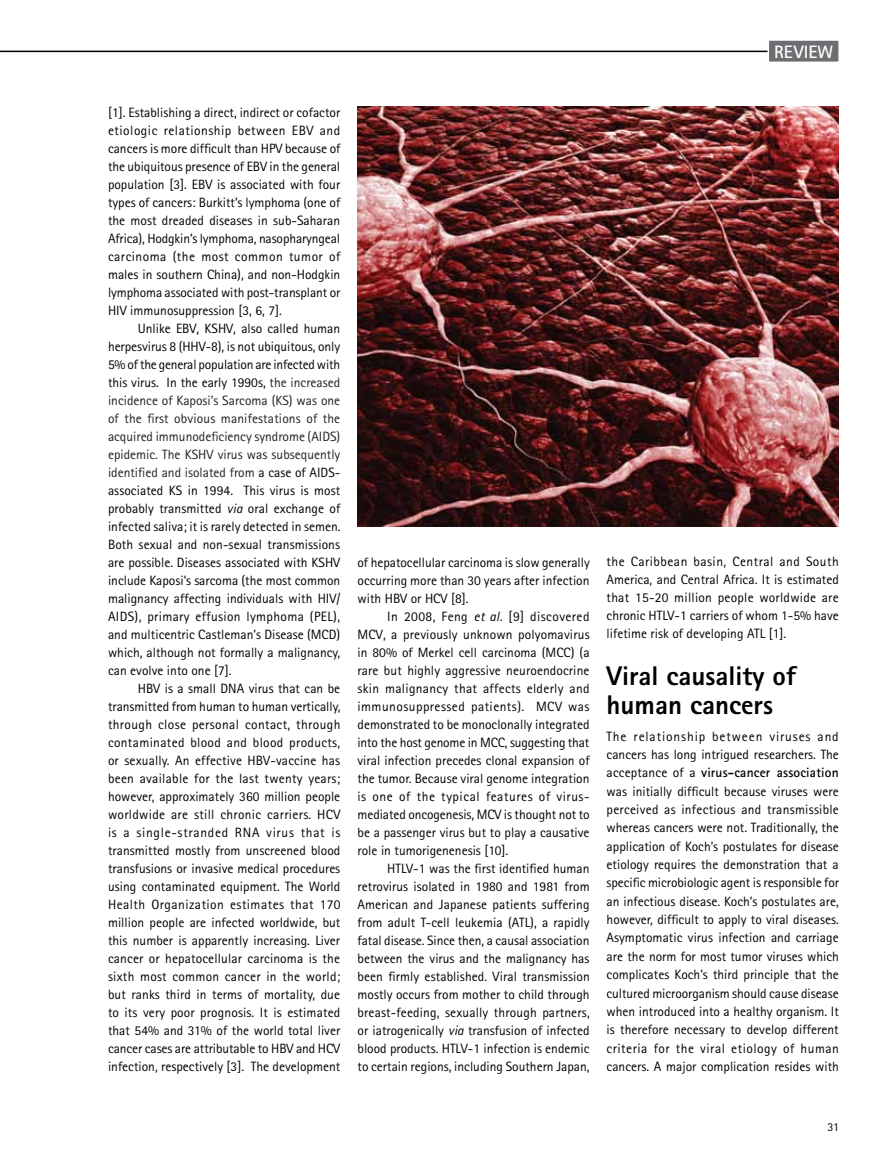
<style>
.page{position:relative;width:893px;height:1170px;background:#fff}
.page>*{position:absolute;margin:0;border:0;box-sizing:border-box;transform-origin:0 0}
.t1{font:800 27px/28.5px "Rotis Sans Serif";color:#000}
.t2{font:700 18px "Rotis Sans Serif";color:#fff}
.t3{font:13.5px/18px "Rotis Sans Serif";color:#000;text-align:justify}
.t4{font:12px "Rotis Sans Serif";color:#000}
.s1{color:#241f20}
.s2{font-style:italic}
.s3{font-weight:700}
</style>
<div class="page">
<hr style="left:0;top:51px;width:772px;height:1px;background:#000">
<div style="left:767px;top:39px;width:73px;height:24px;background:#6d6e71;border:2px solid #fff"></div>
<img style="left:357px;top:106px;width:482px;height:420px">
<h2 class="t2" style="left:774px;top:40px;width:61px">REVIEW</h2>
<p class="t3" style="left:108px;top:103px;width:234px">[1]. Establishing a direct, indirect or cofactor etiologic relationship between EBV and cancers is more difficult than HPV because of the ubiquitous presence of EBV in the general population [3]. EBV is associated with four types of cancers: Burkitt’s lymphoma (one of the most dreaded diseases in sub-Saharan Africa), Hodgkin’s lymphoma, nasopharyngeal carcinoma (the most common tumor of males in southern China), and non-Hodgkin lymphoma associated with post-transplant or HIV immunosuppression [3, 6, 7].</p>
<p class="t3" style="left:108px;top:319px;width:234px;text-indent:30px">Unlike EBV, KSHV, also called human herpesvirus 8 (HHV-8), is not ubiquitous, only 5% of the general population are infected with this virus. In the early 1990s, <span class="s1">the increased incidence of Kaposi’s Sarcoma (KS) was one of the first obvious manifestations of the acquired immunodeficiency syndrome (AIDS) epidemic. The KSHV virus was subsequently identified and isolated from</span> a case of AIDS&shy;associated KS in 1994. This virus is most probably transmitted <span class="s2">via</span> oral exchange of infected saliva; it is rarely detected in semen.<br>Both sexual and non-sexual transmissions are possible. Diseases associated with KSHV include Kaposi’s sarcoma (the most common malignancy affecting individuals with HIV/ AIDS), primary effusion lymphoma (PEL), and multicentric Castleman’s Disease (MCD) which, although not formally a malignancy, can evolve into one [7].</p>
<p class="t3" style="left:108px;top:679px;width:234px;text-indent:30px">HBV is a small DNA virus that can be transmitted from human to human vertically, through close personal contact, through contaminated blood and blood products, or sexually. An effective HBV-vaccine has been available for the last twenty years; however, approximately 360 million people worldwide are still chronic carriers. HCV is a single-stranded RNA virus that is transmitted mostly from unscreened blood transfusions or invasive medical procedures using contaminated equipment. The World Health Organization estimates that 170 million people are infected worldwide, but this number is apparently increasing. Liver cancer or hepatocellular carcinoma is the sixth most common cancer in the world; but ranks third in terms of mortality, due to its very poor prognosis. It is estimated that 54% and 31% of the world total liver cancer cases are attributable to HBV and HCV infection, respectively [3]. The development</p>
<p class="t3" style="left:357px;top:553px;width:234px">of hepatocellular carcinoma is slow generally occurring more than 30 years after infection with HBV or HCV [8].</p>
<p class="t3" style="left:357px;top:607px;width:234px;text-indent:30px">In 2008, Feng <span class="s2">et al.</span> [9] discovered MCV, a previously unknown polyomavirus in 80% of Merkel cell carcinoma (MCC) (a rare but highly aggressive neuroendocrine skin malignancy that affects elderly and immunosuppressed patients). MCV was demonstrated to be monoclonally integrated into the host genome in MCC, suggesting that viral infection precedes clonal expansion of the tumor. Because viral genome integration is one of the typical features of virus&shy;mediated oncogenesis, MCV is thought not to be a passenger virus but to play a causative role in tumorigenenesis [10].</p>
<p class="t3" style="left:357px;top:859px;width:234px;text-indent:30px">HTLV-1 was the first identified human retrovirus isolated in 1980 and 1981 from American and Japanese patients suffering from adult T-cell leukemia (ATL), a rapidly fatal disease. Since then, a causal association between the virus and the malignancy has been firmly established. Viral transmission mostly occurs from mother to child through breast-feeding, sexually through partners, or iatrogenically <span class="s2">via</span> transfusion of infected blood products. HTLV-1 infection is endemic to certain regions, including Southern Japan,</p>
<p class="t3" style="left:607px;top:552px;width:234px">the Caribbean basin, Central and South America, and Central Africa. It is estimated that 15-20 million people worldwide are chronic HTLV-1 carriers of whom 1-5% have lifetime risk of developing ATL [1].</p>
<h1 class="t1" style="left:607px;top:661px;width:191px">Viral causality of human cancers</h1>
<p class="t3" style="left:607px;top:726px;width:234px">The relationship between viruses and cancers has long intrigued researchers. The acceptance of a <span class="s3">virus-cancer association </span>was initially difficult because viruses were perceived as infectious and transmissible whereas cancers were not. Traditionally, the application of Koch’s postulates for disease etiology requires the demonstration that a specific microbiologic agent is responsible for an infectious disease. Koch’s postulates are, however, difficult to apply to viral diseases.<br>Asymptomatic virus infection and carriage are the norm for most tumor viruses which complicates Koch’s third principle that the cultured microorganism should cause disease when introduced into a healthy organism. It is therefore necessary to develop different criteria for the viral etiology of human cancers. A major complication resides with</p>
<p class="t4" style="left:827px;top:1120px;width:13px">31</p>
</div>
